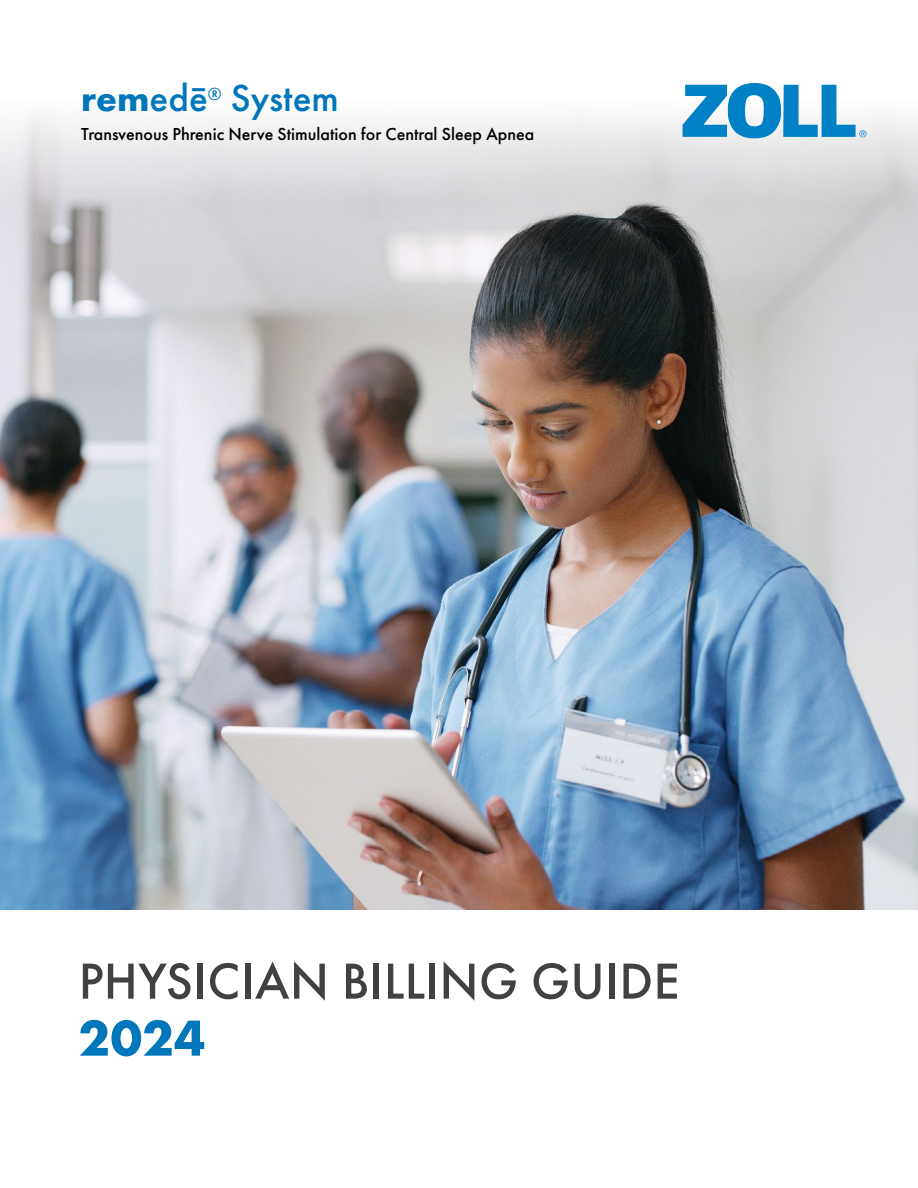
<style>
.page{position:relative;width:918px;height:1188px;background:#fff}
.page>*{position:absolute;margin:0;border:0;box-sizing:border-box;transform-origin:0 0}
.t1{font:500 52.5px "Futura PT";letter-spacing:.005em;color:#414042}
.t2{font:700 52.5px "Futura PT";color:#0076bb}
.t3{font:500 39px "Futura PT";color:#0076bb}
.t4{font:500 18px "Futura PT";color:#000}
.s1{font-weight:700;font-size:37.2px}
</style>
<div class="page">
<img style="left:0;top:114px;width:918px;height:795px">
<svg style="left:683px;top:83px;width:184px;height:56px"></svg>
<h2 class="t3" style="left:81px;top:74px;width:259px"><span class="s1">rem</span>edē<sup>®</sup> System</h2>
<p class="t4" style="left:81px;top:124px;width:455px">Transvenous Phrenic Nerve Stimulation for Central Sleep Apnea</p>
<h1 class="t1" style="left:79px;top:950px;width:603px">PHYSICIAN BILLING GUIDE</h1>
<h1 class="t2" style="left:78px;top:1004px;width:129px">2024</h1>
</div>
